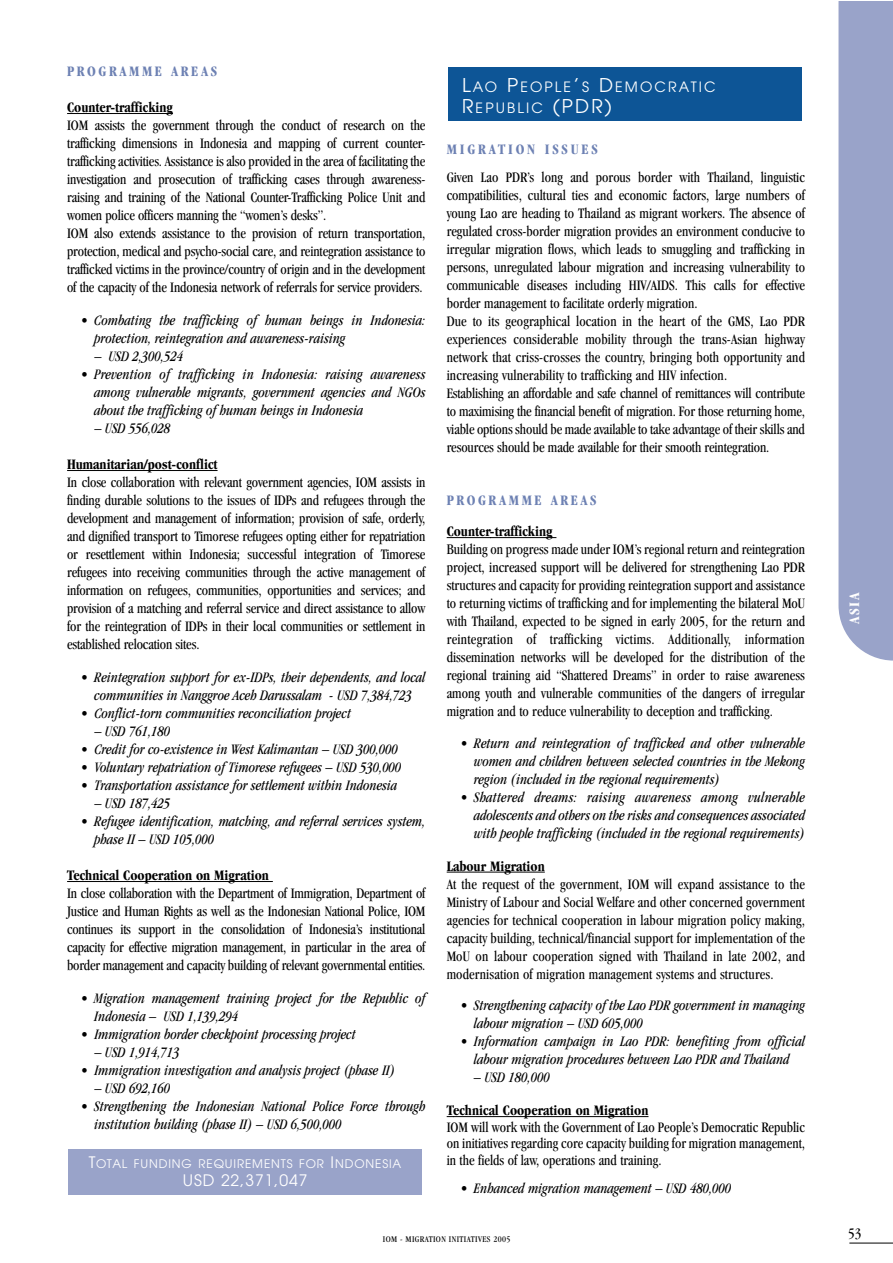
<style>
.page{position:relative;width:893px;height:1263px;background:#fff}
.page>*{position:absolute;margin:0;border:0;box-sizing:border-box;transform-origin:0 0}
.t1{font:15.75px "Avant Garde";letter-spacing:.055em;color:#fff}
.t2{font:condensed 15px/18px "Garamond";letter-spacing:-.01em;color:#000;text-align:justify;scale:.95 1}
.t3{font:italic condensed 15px/18px "Garamond";color:#000;scale:.95 1}
.t4{font:700 condensed 15px "Garamond";color:#000;scale:.95 1}
.t5{font:700 condensed 15px "Garamond";letter-spacing:.18em;color:#6d81b3;scale:.95 1}
.t6{font:700 condensed 15px "Garamond";letter-spacing:.2em;color:#6d81b3;scale:.95 1}
.t7{font:700 condensed 15px "Garamond";color:#fff}
.t8{font:condensed 15px "Garamond";letter-spacing:-.01em;color:#000}
.t9{font:14.1px/21px "Avant Garde";letter-spacing:.15em;color:#fff}
.t10{font:11.85px "Avant Garde";letter-spacing:.075em;color:#fff}
.t11{font:condensed 9px "Garamond";letter-spacing:.045em;color:#000}
.s1{font-size:15.75px}
.s2{font-size:18.9px}
</style>
<div class="page">
<hr style="left:849px;top:1243px;width:43px;height:1px;background:#000">
<hr style="left:67px;top:113px;width:44px;height:1px;background:#000">
<hr style="left:110px;top:113px;width:63px;height:1px;background:#000">
<hr style="left:67px;top:470px;width:150px;height:1px;background:#000">
<hr style="left:73px;top:881px;width:200px;height:1px;background:#000">
<hr style="left:446px;top:537px;width:45px;height:1px;background:#000">
<hr style="left:490px;top:537px;width:66px;height:1px;background:#000">
<hr style="left:446px;top:872px;width:99px;height:1px;background:#000">
<hr style="left:453px;top:1116px;width:195px;height:1px;background:#000">
<div style="left:448px;top:67px;width:353px;height:54px;background:#0d5596"></div>
<div style="left:69px;top:1150px;width:352px;height:45px;background:#99a3c9"></div>
<div style="left:838px;top:2px;width:54px;height:659px;background:#99a3c9"></div>
<p class="t5" style="left:67px;top:66px;width:159px">PROGRAMME AREAS</p>
<p class="t4" style="left:67px;top:102px;width:113px">Counter-trafficking</p>
<p class="t2" style="left:67px;top:117px;width:378px;text-align:left">IOM assists the government through the conduct of research on the trafficking dimensions in Indonesia and mapping of current counter&shy;trafficking activities. Assistance is also provided in the area of facilitating the investigation and prosecution of trafficking cases through awareness&shy;raising and training of the National Counter-Trafficking Police Unit and women police officers manning the “women’s desks”.<br>IOM also extends assistance to the provision of return transportation, protection, medical and psycho-social care, and reintegration assistance to trafficked victims in the province/country of origin and in the development of the capacity of the Indonesia network of referrals for service providers.</p>
<p class="t3" style="left:94px;top:312px;width:350px;text-indent:-13px">• Combating the trafficking of human beings in Indonesia: protection, reintegration and awareness-raising</p>
<p class="t3" style="left:94px;top:348px;width:95px">– USD 2,300,524</p>
<p class="t3" style="left:94px;top:366px;width:350px;text-align:justify;text-indent:-13px">• Prevention of trafficking in Indonesia: raising awareness among vulnerable migrants, government agencies and NGOs about the trafficking of human beings in Indonesia</p>
<p class="t3" style="left:94px;top:420px;width:81px">– USD 556,028</p>
<p class="t4" style="left:67px;top:459px;width:160px">Humanitarian/post-conflict</p>
<p class="t2" style="left:67px;top:474px;width:378px">In close collaboration with relevant government agencies, IOM assists in finding durable solutions to the issues of IDPs and refugees through the development and management of information; provision of safe, orderly, and dignified transport to Timorese refugees opting either for repatriation or resettlement within Indonesia; successful integration of Timorese refugees into receiving communities through the active management of information on refugees, communities, opportunities and services; and provision of a matching and referral service and direct assistance to allow for the reintegration of IDPs in their local communities or settlement in established relocation sites.</p>
<p class="t3" style="left:81px;top:669px;width:364px;text-align:center">• Reintegration support for ex-IDPs, their dependents, and local communities in Nanggroe Aceh Darussalam - USD 7,384,723</p>
<p class="t3" style="left:81px;top:705px;width:286px">• Conflict-torn communities reconciliation project</p>
<p class="t3" style="left:94px;top:723px;width:81px">– USD 761,180</p>
<p class="t3" style="left:81px;top:741px;width:335px">• Credit for co-existence in West Kalimantan – USD 300,000</p>
<p class="t3" style="left:81px;top:759px;width:339px">• Voluntary repatriation of Timorese refugees – USD 530,000</p>
<p class="t3" style="left:81px;top:777px;width:334px">• Transportation assistance for settlement within Indonesia</p>
<p class="t3" style="left:94px;top:795px;width:81px">– USD 187,425</p>
<p class="t3" style="left:94px;top:813px;width:350px;text-indent:-13px">• Refugee identification, matching, and referral services system, phase II – USD 105,000</p>
<p class="t4" style="left:67px;top:870px;width:214px">Technical Cooperation on Migration</p>
<p class="t2" style="left:67px;top:885px;width:379px">In close collaboration with the Department of Immigration, Department of Justice and Human Rights as well as the Indonesian National Police, IOM continues its support in the consolidation of Indonesia’s institutional capacity for effective migration management, in particular in the area of border management and capacity building of relevant governmental entities.</p>
<p class="t3" style="left:94px;top:990px;width:350px;text-indent:-13px">• Migration management training project for the Republic of<br>Indonesia – USD 1,139,294</p>
<p class="t3" style="left:81px;top:1026px;width:291px">• Immigration border checkpoint processing project</p>
<p class="t3" style="left:94px;top:1044px;width:91px">– USD 1,914,713</p>
<p class="t3" style="left:81px;top:1062px;width:332px">• Immigration investigation and analysis project (phase II)</p>
<p class="t3" style="left:94px;top:1080px;width:81px">– USD 692,160</p>
<p class="t3" style="left:94px;top:1098px;width:350px;text-indent:-13px">• Strengthening the Indonesian National Police Force through institution building (phase II) – USD 6,500,000</p>
<p class="t10" style="left:89px;top:1160px;width:314px"><span class="s1">T</span>OTAL FUNDING REQUIREMENTS FOR <span class="s1">I</span>NDONESIA</p>
<p class="t1" style="left:183px;top:1175px;width:126px">USD 22,371,047</p>
<p class="t9" style="left:462px;top:77px;width:255px"><span class="s2">L</span>AO <span class="s2">P</span>EOPLE<span class="s2">’</span>S <span class="s2">D</span>EMOCRATIC<br><span class="s2">R</span>EPUBLIC <span class="s2">(PDR)</span></p>
<p class="t6" style="left:446px;top:143px;width:161px">MIGRATION ISSUES</p>
<p class="t2" style="left:446px;top:170px;width:379px;text-align:left">Given Lao PDR’s long and porous border with Thailand, linguistic compatibilities, cultural ties and economic factors, large numbers of young Lao are heading to Thailand as migrant workers. The absence of regulated cross-border migration provides an environment conducive to irregular migration flows, which leads to smuggling and trafficking in persons, unregulated labour migration and increasing vulnerability to communicable diseases including HIV/AIDS. This calls for effective border management to facilitate orderly migration.<br>Due to its geographical location in the heart of the GMS, Lao PDR experiences considerable mobility through the trans-Asian highway network that criss-crosses the country, bringing both opportunity and increasing vulnerability to trafficking and HIV infection.<br>Establishing an affordable and safe channel of remittances will contribute to maximising the financial benefit of migration. For those returning home, viable options should be made available to take advantage of their skills and resources should be made available for their smooth reintegration.</p>
<p class="t5" style="left:446px;top:494px;width:159px">PROGRAMME AREAS</p>
<p class="t4" style="left:446px;top:526px;width:113px">Counter-trafficking</p>
<p class="t2" style="left:446px;top:542px;width:378px">Building on progress made under IOM’s regional return and reintegration project, increased support will be delivered for strengthening Lao PDR structures and capacity for providing reintegration support and assistance to returning victims of trafficking and for implementing the bilateral MoU with Thailand, expected to be signed in early 2005, for the return and reintegration of trafficking victims. Additionally, information dissemination networks will be developed for the distribution of the regional training aid “Shattered Dreams” in order to raise awareness among youth and vulnerable communities of the dangers of irregular migration and to reduce vulnerability to deception and trafficking.</p>
<p class="t3" style="left:474px;top:735px;width:350px;text-align:justify;text-indent:-13px">• Return and reintegration of trafficked and other vulnerable women and children between selected countries in the Mekong region (included in the regional requirements)</p>
<p class="t3" style="left:474px;top:789px;width:350px;text-align:justify;text-indent:-13px">• Shattered dreams: raising awareness among vulnerable adolescents and others on the risks and consequences associated with people trafficking (included in the regional requirements)</p>
<p class="t4" style="left:446px;top:860px;width:105px">Labour Migration</p>
<p class="t2" style="left:446px;top:876px;width:379px">At the request of the government, IOM will expand assistance to the Ministry of Labour and Social Welfare and other concerned government agencies for technical cooperation in labour migration policy making, capacity building, technical/financial support for implementation of the MoU on labour cooperation signed with Thailand in late 2002, and modernisation of migration management systems and structures.</p>
<p class="t3" style="left:474px;top:997px;width:350px;text-indent:-13px">• Strengthening capacity of the Lao PDR government in managing labour migration – USD 605,000</p>
<p class="t3" style="left:460px;top:1033px;width:364px;text-align:center">• Information campaign in Lao PDR: benefiting from official labour migration procedures between Lao PDR and Thailand</p>
<p class="t3" style="left:474px;top:1069px;width:81px">– USD 180,000</p>
<p class="t4" style="left:446px;top:1105px;width:214px">Technical Cooperation on Migration</p>
<p class="t2" style="left:446px;top:1120px;width:378px;line-height:16.5px">IOM will work with the Government of Lao People’s Democratic Republic on initiatives regarding core capacity building for migration management, in the fields of law, operations and training.</p>
<p class="t3" style="left:460px;top:1180px;width:286px">• Enhanced migration management – USD 480,000</p>
<p class="t11" style="left:383px;top:1236px;width:129px">IOM - MIGRATION INITIATIVES 2005</p>
<p class="t7" style="left:848px;top:624px;width:33px;rotate:-90deg">ASIA</p>
<p class="t8" style="left:848px;top:1228px;width:15px">53</p>
</div>
